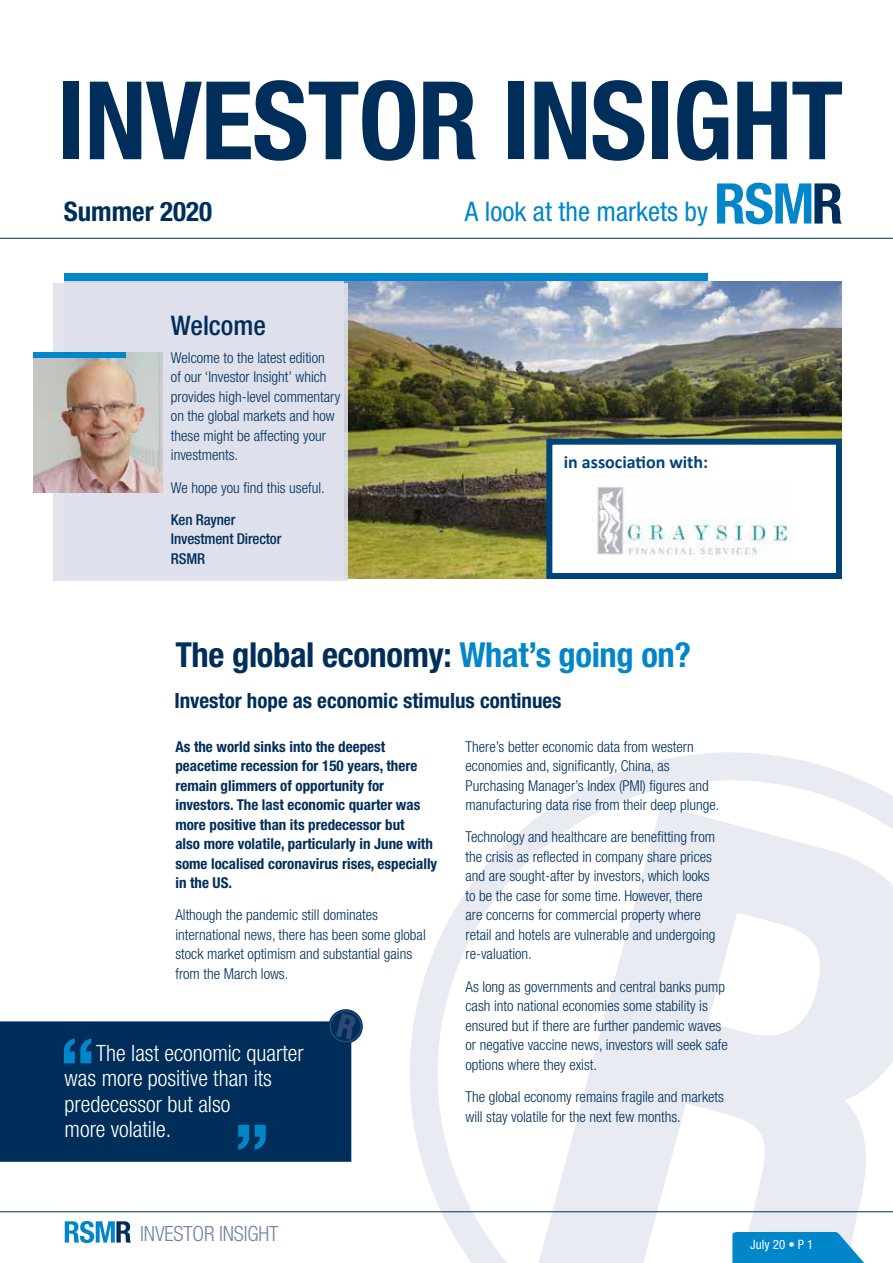
<style>
.page{position:relative;width:893px;height:1263px;background:#fff}
.page>*{position:absolute;margin:0;border:0;box-sizing:border-box;transform-origin:0 0}
.t1{font:700 condensed 108.6px "Helvetica Neue LT Std";letter-spacing:-.01em;color:#002e5a}
.t2{font:700 condensed 34.5px "Helvetica Neue LT Std";letter-spacing:-.01em;color:#002e5a}
.t3{font:condensed 27px "Helvetica Neue LT Std";color:#0086c9}
.t4{font:700 condensed 27px "Helvetica Neue LT Std";color:#002e5a}
.t5{font:500 condensed 27px "Helvetica Neue LT Std";color:#002e5a}
.t6{font:300 condensed 22.5px/25.5px "Helvetica Neue LT Std";color:#fff}
.t7{font:700 condensed 21px "Helvetica Neue LT Std";color:#002e5a}
.t8{font:300 condensed 21px "Helvetica Neue LT Std";letter-spacing:-.01em;color:#7381a4}
.t9{font:700 18px "Calibri";color:#004379}
.t10{font:300 condensed 15px/19.5px "Helvetica Neue LT Std";color:#002e5a}
.t11{font:700 condensed 15px/19.5px "Helvetica Neue LT Std";color:#002e5a}
.t12{font:500 condensed 15px/19.5px "Helvetica Neue LT Std";letter-spacing:-.01em;color:#002e5a}
.t13{font:condensed 12.9px "Helvetica Neue LT Std";color:#fff}
.s1{color:#0086c9}
</style>
<div class="page">
<div style="left:65px;top:273px;width:643px;height:8px;background:#0086c9"></div>
<hr style="left:0;top:238px;width:893px;height:1px;background:#002e5a">
<svg style="left:399px;top:752px;width:494px;height:511px"></svg>
<svg style="left:538px;top:805px;width:355px;height:458px;fill:#e9ebf2"></svg>
<img style="left:345px;top:281px;width:497px;height:297px">
<div style="left:53px;top:283px;width:294px;height:297px;background:#e0e2ed"></div>
<svg style="left:717px;top:183px;width:125px;height:41px"></svg>
<svg style="left:732px;top:1231px;width:140px;height:32px;background:#2d9ad2"></svg>
<hr style="left:0;top:1211px;width:893px;height:1px;background:#002e5a">
<img style="left:33px;top:352px;width:129px;height:140px">
<div style="left:33px;top:352px;width:92px;height:5px;background:#0086c9"></div>
<svg style="left:65px;top:1221px;width:66px;height:22px"></svg>
<div style="left:0;top:1021px;width:351px;height:141px;background:#002e5a"></div>
<svg style="left:64px;top:1038px;width:27px;height:25px"></svg>
<svg style="left:238px;top:1125px;width:28px;height:25px"></svg>
<svg style="left:328px;top:1009px;width:35px;height:34px"></svg>
<svg style="left:329px;top:1010px;width:33px;height:32px"></svg>
<svg style="left:543px;top:436px;width:299px;height:143px"></svg>
<h1 class="t1" style="left:57px;top:55px;width:787px">INVESTOR INSIGHT</h1>
<h3 class="t4" style="left:64px;top:195px;width:150px">Summer 2020</h3>
<h3 class="t5" style="left:171px;top:310px;width:96px">Welcome</h3>
<p class="t10" style="left:171px;top:348px;width:171px">Welcome to the latest edition<br>of our ‘Investor Insight’ which provides high-level commentary on the global markets and how these might be affecting your investments.</p>
<p class="t10" style="left:171px;top:477px;width:155px">We hope you find this useful.</p>
<p class="t12" style="left:171px;top:510px;width:112px">Ken Rayner<br>Investment Director<br>RSMR</p>
<h3 class="t3" style="left:465px;top:196px;width:245px">A look at the markets by</h3>
<p class="t9" style="left:564px;top:450px;width:146px">in association with:</p>
<h2 class="t2" style="left:175px;top:634px;width:517px">The global economy: <span class="s1">What’s going on?</span></h2>
<h3 class="t7" style="left:174px;top:688px;width:389px">Investor hope as economic stimulus continues</h3>
<p class="t11" style="left:175px;top:736px;width:263px">As the world sinks into the deepest peacetime recession for 150 years, there remain glimmers of opportunity for investors. The last economic quarter was more positive than its predecessor but<br>also more volatile, particularly in June with some localised coronavirus rises, especially in the US.</p>
<p class="t10" style="left:175px;top:905px;width:252px">Although the pandemic still dominates international news, there has been some global stock market optimism and substantial gains from the March lows.</p>
<h3 class="t6" style="left:65px;top:1040px;width:240px;text-indent:32px">The last economic quarter was more positive than its predecessor but also<br>more volatile.</h3>
<p class="t10" style="left:465px;top:736px;width:255px">There’s better economic data from western economies and, significantly, China, as Purchasing Manager’s Index (PMI) figures and manufacturing data rise from their deep plunge.</p>
<p class="t10" style="left:465px;top:827px;width:251px">Technology and healthcare are benefitting from the crisis as reflected in company share prices and are sought-after by investors, which looks to be the case for some time. However, there are concerns for commercial property where retail and hotels are vulnerable and undergoing re-valuation.</p>
<p class="t10" style="left:465px;top:976px;width:264px">As long as governments and central banks pump cash into national economies some stability is ensured but if there are further pandemic waves or negative vaccine news, investors will seek safe options where they exist.</p>
<p class="t10" style="left:465px;top:1087px;width:260px">The global economy remains fragile and markets will stay volatile for the next few months.</p>
<h3 class="t8" style="left:140px;top:1222px;width:140px">INVESTOR INSIGHT</h3>
<p class="t13" style="left:750px;top:1237px;width:65px">July 20 • P 1</p>
</div>
